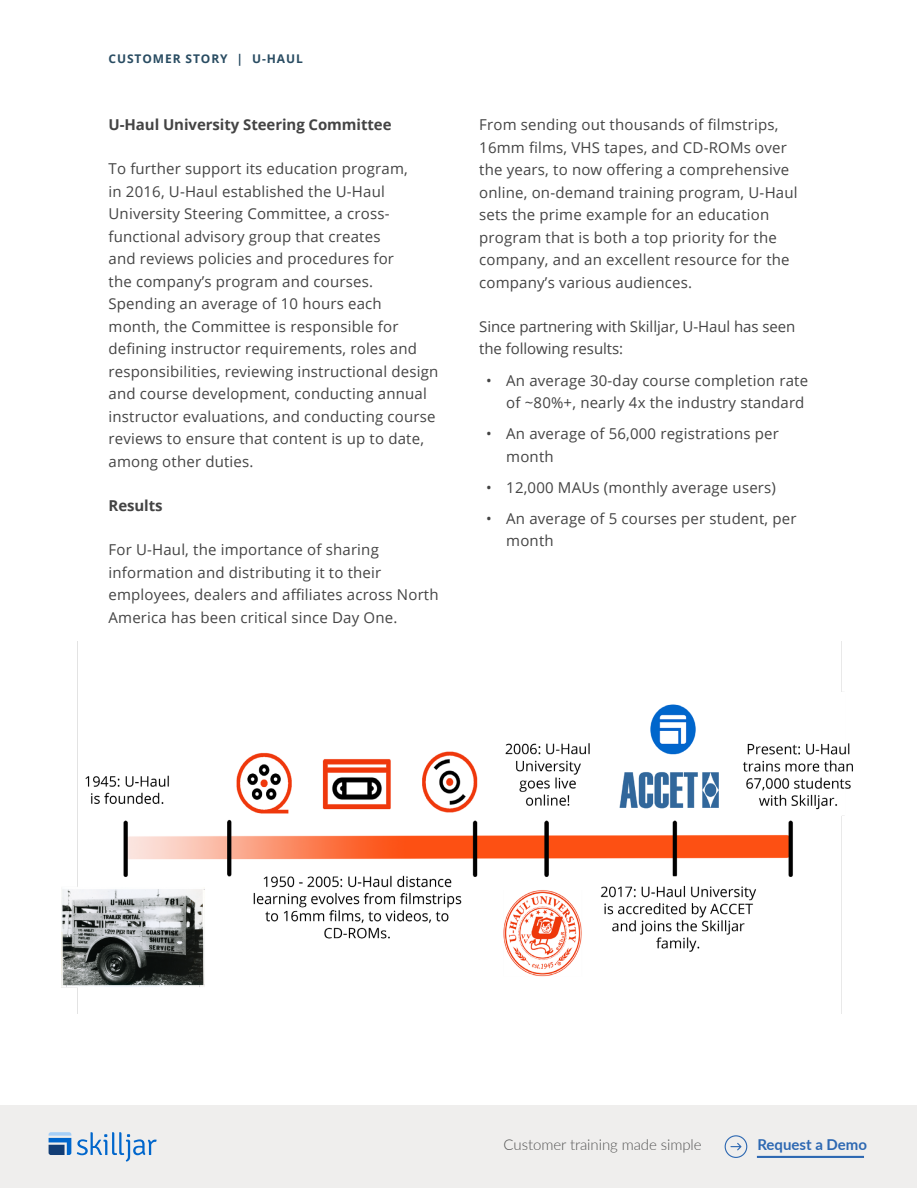
<style>
.page{position:relative;width:918px;height:1188px;background:#fff}
.page>*{position:absolute;margin:0;border:0;box-sizing:border-box;transform-origin:0 0}
.t1{font:15px/22.5px "Open Sans";letter-spacing:.01em;color:#444}
.t2{font:700 15px "Open Sans";letter-spacing:-.005em;color:#444}
.t3{font:300 15px "Lato";letter-spacing:-.005em;color:#555}
.t4{font:700 15px "Lato";color:#2d68b2}
.t5{font:700 12px "Open Sans";letter-spacing:.075em;color:#294c62}
</style>
<div class="page">
<div style="left:0;top:1105px;width:916px;height:83px;background:#efeeed"></div>
<svg style="left:77px;top:1132px;width:80px;height:30px"></svg>
<svg style="left:49px;top:1132px;width:22px;height:23px"></svg>
<hr style="left:757px;top:1156px;width:107px;height:2px;background:#2d68b2">
<svg style="left:725px;top:1135px;width:22px;height:23px"></svg>
<img style="left:62px;top:642px;width:791px;height:371px">
<p class="t5" style="left:109px;top:50px;width:196px">CUSTOMER STORY | U-HAUL</p>
<p class="t2" style="left:109px;top:114px;width:285px">U-Haul University Steering Committee</p>
<p class="t1" style="left:109px;top:157px;width:331px">To further support its education program,<br>in 2016, U-Haul established the U-Haul University Steering Committee, a cross&shy;functional advisory group that creates<br>and reviews policies and procedures for<br>the company’s program and courses.<br>Spending an average of 10 hours each<br>month, the Committee is responsible for defining instructor requirements, roles and responsibilities, reviewing instructional design and course development, conducting annual instructor evaluations, and conducting course reviews to ensure that content is up to date, among other duties.</p>
<p class="t2" style="left:109px;top:495px;width:56px">Results</p>
<p class="t1" style="left:109px;top:538px;width:332px">For U-Haul, the importance of sharing information and distributing it to their employees, dealers and affiliates across North America has been critical since Day One.</p>
<p class="t1" style="left:479px;top:113px;width:320px">From sending out thousands of filmstrips, 16mm films, VHS tapes, and CD-ROMs over the years, to now offering a comprehensive online, on-demand training program, U-Haul sets the prime example for an education program that is both a top priority for the company, and an excellent resource for the company’s various audiences.</p>
<p class="t1" style="left:479px;top:315px;width:318px">Since partnering with Skilljar, U-Haul has seen the following results:</p>
<p class="t1" style="left:486px;top:368px;width:324px;text-align:right">• An average 30-day course completion rate of ~80%+, nearly 4x the industry standard</p>
<p class="t1" style="left:506px;top:422px;width:274px;text-indent:-20px">• An average of 56,000 registrations per month</p>
<p class="t1" style="left:486px;top:476px;width:292px">• 12,000 MAUs (monthly average users)</p>
<p class="t1" style="left:506px;top:507px;width:292px;text-indent:-20px">• An average of 5 courses per student, per month</p>
<p class="t3" style="left:504px;top:1134px;width:199px">Customer training made simple</p>
<p class="t4" style="left:757px;top:1134px;width:111px">Request a Demo</p>
</div>
